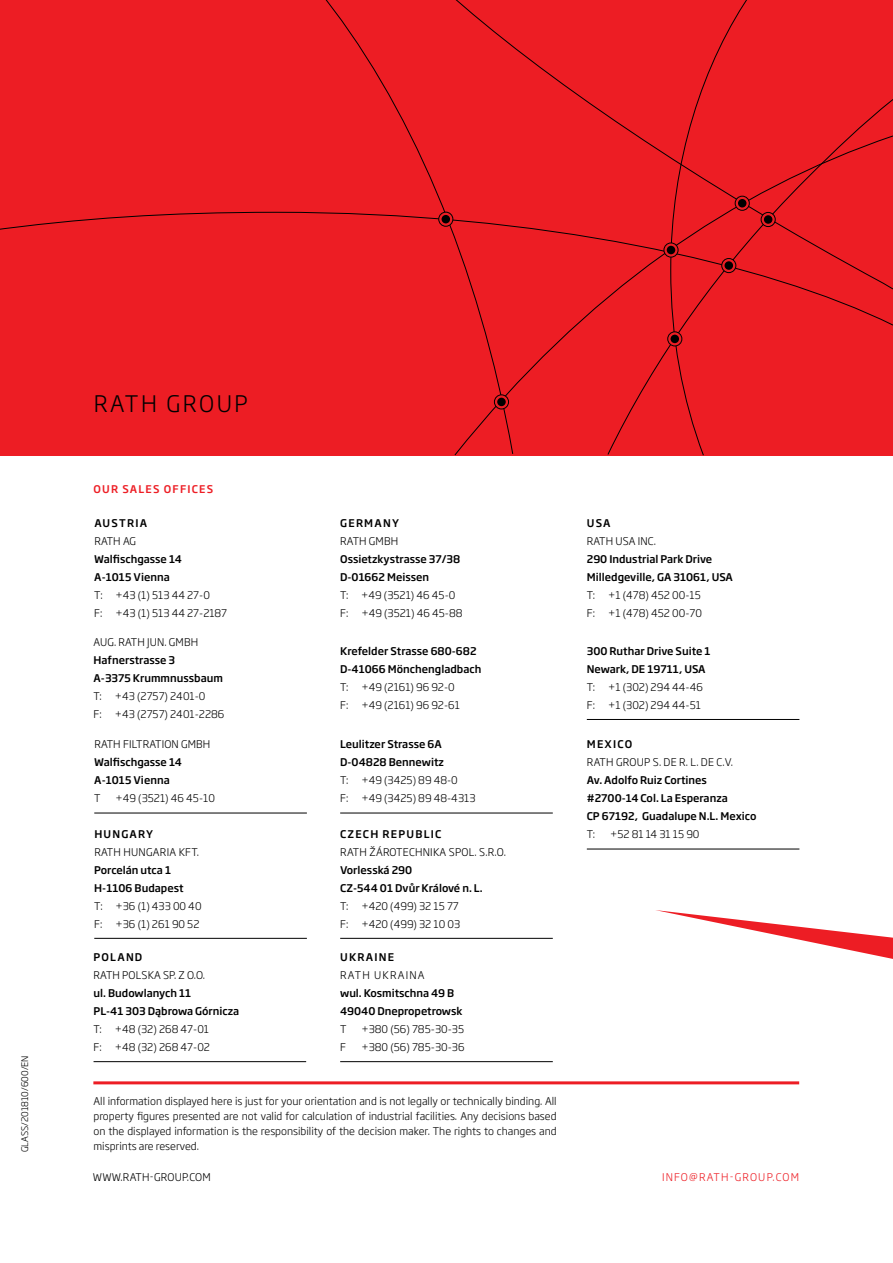
<style>
.page{position:relative;width:893px;height:1263px;background:#fff}
.page>*{position:absolute;margin:0;border:0;box-sizing:border-box;transform-origin:0 0}
.t1{font:300 22.5px "Soho Gothic Pro";letter-spacing:.115em;color:#000}
.t2{font:300 10.5px/18px "Soho Gothic Pro";color:#000}
.t3{font:500 10.5px/18px "Soho Gothic Pro";color:#000}
.t4{font:300 10.5px "Soho Gothic Pro";letter-spacing:.025em;color:#000}
.t5{font:500 10.5px "Soho Gothic Pro";letter-spacing:.115em;color:#000}
.t6{font:300 10.5px "Soho Gothic Pro";letter-spacing:.115em;color:#ed1d24}
.t7{font:500 10.5px "Soho Gothic Pro";letter-spacing:.115em;color:#ed1d24}
.t8{font:300 10.5px "Soho Gothic Pro";letter-spacing:.115em;color:#000}
.t9{font:300 9px "Soho Gothic Pro";color:#000}
</style>
<div class="page">
<hr style="left:93px;top:1081px;width:706px;height:3px;background:#ed1d24">
<hr style="left:94px;top:1061px;width:212px;height:1px;background:#000">
<hr style="left:94px;top:938px;width:213px;height:1px;background:#000">
<hr style="left:340px;top:938px;width:213px;height:1px;background:#000">
<hr style="left:340px;top:1061px;width:213px;height:1px;background:#000">
<hr style="left:587px;top:719px;width:212px;height:1px;background:#000">
<hr style="left:587px;top:849px;width:212px;height:1px;background:#000">
<hr style="left:340px;top:813px;width:213px;height:1px;background:#000">
<hr style="left:94px;top:813px;width:213px;height:1px;background:#000">
<svg style="left:656px;top:910px;width:237px;height:49px"></svg>
<div style="left:0;top:0;width:893px;height:455px;background:#ed1d24"></div>
<svg style="left:698px;top:0;width:49px;height:98px"></svg>
<svg style="left:454px;top:135px;width:439px;height:321px"></svg>
<svg style="left:325px;top:0;width:189px;height:455px"></svg>
<svg style="left:0;top:212px;width:893px;height:114px"></svg>
<svg style="left:735px;top:196px;width:14px;height:14px"></svg>
<div style="left:735px;top:196px;width:15px;height:15px;border:1px solid #000;border-radius:50%"></div>
<svg style="left:761px;top:212px;width:14px;height:15px"></svg>
<div style="left:761px;top:212px;width:15px;height:15px;border:1px solid #000;border-radius:50%"></div>
<div style="left:738px;top:199px;width:8px;height:8px;background:#000;border-radius:50%"></div>
<div style="left:764px;top:215px;width:8px;height:9px;background:#000;border-radius:50%"></div>
<svg style="left:664px;top:243px;width:14px;height:14px"></svg>
<div style="left:664px;top:243px;width:14px;height:14px;border:1px solid #000;border-radius:50%"></div>
<svg style="left:494px;top:395px;width:14px;height:14px"></svg>
<div style="left:494px;top:394px;width:15px;height:15px;border:1px solid #000;border-radius:50%"></div>
<svg style="left:722px;top:258px;width:14px;height:15px"></svg>
<div style="left:721px;top:258px;width:15px;height:15px;border:1px solid #000;border-radius:50%"></div>
<svg style="left:668px;top:332px;width:14px;height:14px"></svg>
<div style="left:667px;top:331px;width:15px;height:15px;border:1px solid #000;border-radius:50%"></div>
<svg style="left:439px;top:212px;width:14px;height:14px"></svg>
<div style="left:438px;top:212px;width:15px;height:15px;border:1px solid #000;border-radius:50%"></div>
<div style="left:442px;top:215px;width:8px;height:8px;background:#000;border-radius:50%"></div>
<div style="left:667px;top:246px;width:8px;height:8px;background:#000;border-radius:50%"></div>
<div style="left:724px;top:261px;width:9px;height:9px;background:#000;border-radius:50%"></div>
<div style="left:670px;top:335px;width:9px;height:8px;background:#000;border-radius:50%"></div>
<div style="left:497px;top:398px;width:9px;height:8px;background:#000;border-radius:50%"></div>
<p class="t9" style="left:18px;top:1152px;width:98px;rotate:-90deg">GLASS/201810/600/EN</p>
<h1 class="t1" style="left:94px;top:386px;width:156px">RATH GROUP</h1>
<p class="t7" style="left:93px;top:480px;width:121px">OUR SALES OFFICES</p>
<p class="t5" style="left:94px;top:515px;width:54px">AUSTRIA</p>
<p class="t2" style="left:94px;top:531px;width:43px">RATH AG</p>
<p class="t3" style="left:94px;top:549px;width:89px">Walfischgasse 14<br>A-1015 Vienna</p>
<p class="t2" style="left:94px;top:585px;width:134px">T: +43 (1) 513 44 27-0<br>F: +43 (1) 513 44 27-2187</p>
<p class="t2" style="left:94px;top:633px;width:106px">AUG. RATH JUN. GMBH</p>
<p class="t3" style="left:94px;top:651px;width:131px">Hafnerstrasse 3<br>A-3375 Krummnussbaum</p>
<p class="t2" style="left:94px;top:687px;width:113px">T: +43 (2757) 2401-0<br>F:</p>
<p class="t2" style="left:115px;top:705px;width:111px">+43 (2757) 2401-2286</p>
<p class="t2" style="left:94px;top:735px;width:117px">RATH FILTRATION GMBH</p>
<p class="t3" style="left:94px;top:753px;width:89px">Walfischgasse 14<br>A-1015 Vienna</p>
<p class="t2" style="left:94px;top:789px;width:8px">T</p>
<p class="t2" style="left:116px;top:789px;width:101px">+49 (3521) 46 45-10</p>
<p class="t5" style="left:94px;top:825px;width:60px">HUNGARY</p>
<p class="t4" style="left:94px;top:843px;width:106px">RATH HUNGARIA KFT.</p>
<p class="t3" style="left:94px;top:860px;width:91px">Porcelán utca 1<br>H-1106 Budapest</p>
<p class="t2" style="left:94px;top:896px;width:109px">T: +36 (1) 433 00 40<br>F: +36 (1) 261 90 52</p>
<p class="t3" style="left:94px;top:947px;width:50px">POLAND</p>
<p class="t2" style="left:94px;top:965px;width:113px">RATH POLSKA SP. Z O.O.</p>
<p class="t3" style="left:94px;top:983px;width:147px">ul. Budowlanych 11<br>PL-41 303 Dąbrowa Górnicza</p>
<p class="t2" style="left:94px;top:1019px;width:117px">T: +48 (32) 268 47-01<br>F:</p>
<p class="t2" style="left:115px;top:1037px;width:97px">+48 (32) 268 47-02</p>
<p class="t5" style="left:340px;top:515px;width:60px">GERMANY</p>
<p class="t2" style="left:340px;top:531px;width:59px">RATH GMBH</p>
<p class="t3" style="left:340px;top:549px;width:122px">Ossietzkystrasse 37/38<br>D-01662 Meissen</p>
<p class="t2" style="left:340px;top:585px;width:124px">T: +49 (3521) 46 45-0<br>F: +49 (3521) 46 45-88</p>
<p class="t3" style="left:340px;top:641px;width:143px">Krefelder Strasse 680-682<br>D-41066 Mönchengladbach</p>
<p class="t2" style="left:340px;top:677px;width:121px">T: +49 (2161) 96 92-0<br>F: +49 (2161) 96 92-61</p>
<p class="t3" style="left:340px;top:735px;width:105px">Leulitzer Strasse 6A<br>D-04828 Bennewitz</p>
<p class="t2" style="left:340px;top:771px;width:119px">T: +49 (3425) 89 48-0<br>F:</p>
<p class="t2" style="left:361px;top:789px;width:116px">+49 (3425) 89 48-4313</p>
<p class="t5" style="left:340px;top:825px;width:102px">CZECH REPUBLIC</p>
<p class="t4" style="left:340px;top:843px;width:167px">RATH ŽÁROTECHNIKA SPOL. S.R.O.</p>
<p class="t3" style="left:340px;top:860px;width:144px">Vorlesská 290<br>CZ-544 01 Dvůr Králové n. L.</p>
<p class="t2" style="left:340px;top:896px;width:120px">T: +420 (499) 32 15 77<br>F:</p>
<p class="t2" style="left:361px;top:914px;width:100px">+420 (499) 32 10 03</p>
<p class="t5" style="left:340px;top:949px;width:55px">UKRAINE</p>
<p class="t8" style="left:340px;top:967px;width:86px">RATH UKRAINA</p>
<p class="t3" style="left:340px;top:983px;width:124px">wul. Kosmitschna 49 B<br>49040 Dnepropetrowsk</p>
<p class="t2" style="left:340px;top:1019px;width:8px">T</p>
<p class="t2" style="left:361px;top:1019px;width:104px">+380 (56) 785-30-35</p>
<p class="t2" style="left:340px;top:1037px;width:7px">F</p>
<p class="t2" style="left:361px;top:1037px;width:105px">+380 (56) 785-30-36</p>
<p class="t2" style="left:94px;top:1093px;width:465px;line-height:15px;text-align:justify">All information displayed here is just for your orientation and is not legally or technically binding. All property figures presented are not valid for calculation of industrial facilities. Any decisions based on the displayed information is the responsibility of the decision maker. The rights to changes and misprints are reserved.</p>
<p class="t3" style="left:587px;top:513px;width:25px">USA</p>
<p class="t2" style="left:587px;top:531px;width:71px">RATH USA INC.</p>
<p class="t3" style="left:587px;top:549px;width:148px">290 Industrial Park Drive<br>Milledgeville, GA 31061, USA</p>
<p class="t2" style="left:587px;top:585px;width:117px">T: +1 (478) 452 00-15<br>F: +1 (478) 452 00-70</p>
<p class="t3" style="left:587px;top:641px;width:125px">300 Ruthar Drive Suite 1<br>Newark, DE 19711, USA</p>
<p class="t2" style="left:587px;top:677px;width:118px">T: +1 (302) 294 44-46<br>F: +1 (302) 294 44-51</p>
<p class="t3" style="left:587px;top:735px;width:47px">MEXICO</p>
<p class="t4" style="left:587px;top:754px;width:147px">RATH GROUP S. DE R. L. DE C.V.</p>
<p class="t3" style="left:587px;top:771px;width:171px">Av. Adolfo Ruiz Cortines #2700-14 Col. La Esperanza<br>CP 67192, Guadalupe N.L. Mexico</p>
<p class="t2" style="left:587px;top:825px;width:10px">T:</p>
<p class="t2" style="left:610px;top:825px;width:91px">+52 81 14 31 15 90</p>
<p class="t4" style="left:93px;top:1169px;width:119px">WWW.RATH-GROUP.COM</p>
<p class="t6" style="left:662px;top:1169px;width:139px">INFO@RATH-GROUP.COM</p>
</div>
